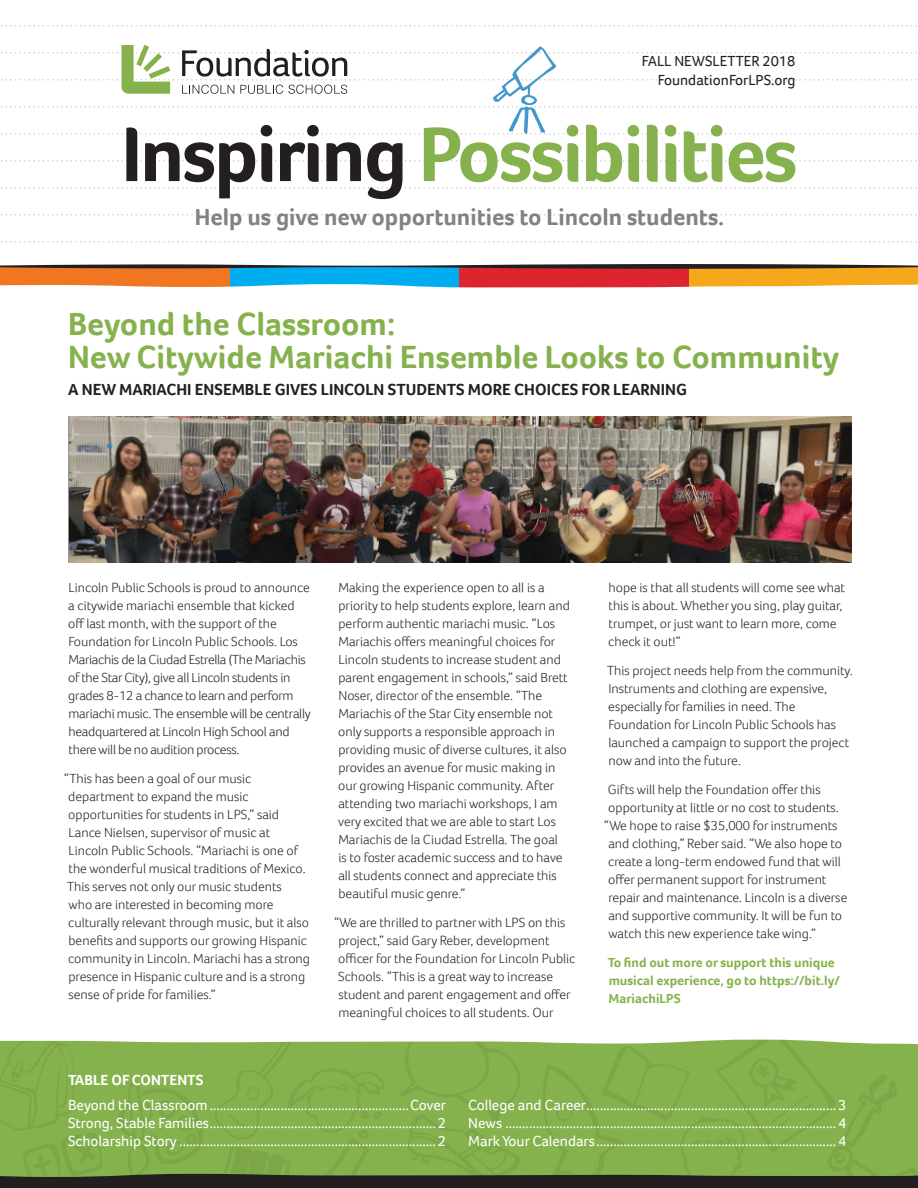
<style>
.page{position:relative;width:918px;height:1188px;background:#fff}
.page>*{position:absolute;margin:0;border:0;box-sizing:border-box;transform-origin:0 0}
.t1{font:700 79.5px "Foco";letter-spacing:-.03em;color:#86b24e}
.t2{font:700 33px/33px "Foco";color:#86b24e}
.t3{font:700 24px "Foco";color:#808285}
.t4{font:700 16.5px "Foco";color:#231f20}
.t5{font:15px/18px "Foco";color:#fff;text-align:justify}
.t6{font:15px "Foco";color:#231f20}
.t7{font:700 15px "Foco";color:#fff}
.t8{font:300 13.5px/18px "Foco";color:#231f20}
.t9{font:300 13.5px/18px "Foco";letter-spacing:-.02em;color:#231f20}
.t10{font:700 13.5px/18px "Foco";color:#86b24e}
.s1{color:#231f20}
</style>
<div class="page">
<svg style="left:1px;top:25px;width:916px;height:2px"></svg>
<svg style="left:1px;top:160px;width:916px;height:2px"></svg>
<svg style="left:1px;top:187px;width:916px;height:2px"></svg>
<svg style="left:1px;top:214px;width:916px;height:2px"></svg>
<svg style="left:1px;top:241px;width:916px;height:2px"></svg>
<svg style="left:1px;top:45px;width:916px;height:90px"></svg>
<svg style="left:0;top:264px;width:918px;height:24px;background:#a57d61"></svg>
<svg style="left:0;top:1039px;width:918px;height:149px;background:#7ea54c"></svg>
<img style="left:69px;top:416px;width:782px;height:146px">
<p class="t6" style="left:642px;top:51px;width:155px">FALL NEWSLETTER 2018</p>
<p class="t6" style="left:658px;top:70px;width:139px">FoundationForLPS.org</p>
<h1 class="t1" style="left:121px;top:102px;width:678px"><span class="s1">Inspiring</span> Possibilities</h1>
<h3 class="t3" style="left:195px;top:201px;width:531px">Help us give new opportunities to Lincoln students.</h3>
<h2 class="t2" style="left:68px;top:307px;width:773px">Beyond the Classroom:<br>New Citywide Mariachi Ensemble Looks to Community</h2>
<p class="t4" style="left:68px;top:379px;width:621px">A NEW MARIACHI ENSEMBLE GIVES LINCOLN STUDENTS MORE CHOICES FOR LEARNING</p>
<p class="t9" style="left:68px;top:579px;width:244px">Lincoln Public Schools is proud to announce a citywide mariachi ensemble that kicked off last month, with the support of the Foundation for Lincoln Public Schools. Los Mariachis de la Ciudad Estrella (The Mariachis of the Star City), give all Lincoln students in grades 8-12 a chance to learn and perform mariachi music. The ensemble will be centrally headquartered at Lincoln High School and there will be no audition process.</p>
<p class="t8" style="left:64px;top:770px;width:248px">“This has been a goal of our music department to expand the music opportunities for students in LPS,” said Lance Nielsen, supervisor of music at<br>Lincoln Public Schools. “Mariachi is one of the wonderful musical traditions of Mexico.<br>This serves not only our music students<br>who are interested in becoming more culturally relevant through music, but it also benefits and supports our growing Hispanic community in Lincoln. Mariachi has a strong presence in Hispanic culture and is a strong sense of pride for families.”</p>
<p class="t8" style="left:338px;top:579px;width:233px">Making the experience open to all is a priority to help students explore, learn and perform authentic mariachi music. “Los Mariachis offers meaningful choices for Lincoln students to increase student and parent engagement in schools,” said Brett Noser, director of the ensemble. “The Mariachis of the Star City ensemble not only supports a responsible approach in providing music of diverse cultures, it also provides an avenue for music making in our growing Hispanic community. After attending two mariachi workshops, I am very excited that we are able to start Los Mariachis de la Ciudad Estrella. The goal<br>is to foster academic success and to have all students connect and appreciate this beautiful music genre.”</p>
<p class="t8" style="left:338px;top:913px;width:239px;text-indent:-4px">“We are thrilled to partner with LPS on this project,” said Gary Reber, development officer for the Foundation for Lincoln Public Schools. “This is a great way to increase student and parent engagement and offer meaningful choices to all students. Our</p>
<p class="t8" style="left:608px;top:579px;width:238px">hope is that all students will come see what this is about. Whether you sing, play guitar, trumpet, or just want to learn more, come check it out!”</p>
<p class="t8" style="left:607px;top:661px;width:247px">This project needs help from the community.<br>Instruments and clothing are expensive, especially for families in need. The Foundation for Lincoln Public Schools has launched a campaign to support the project now and into the future.</p>
<p class="t8" style="left:608px;top:780px;width:214px">Gifts will help the Foundation offer this</p>
<p class="t8" style="left:608px;top:798px;width:232px">opportunity at little or no cost to students.</p>
<p class="t8" style="left:604px;top:816px;width:235px">“We hope to raise $35,000 for instruments</p>
<p class="t8" style="left:608px;top:834px;width:235px">and clothing,” Reber said. “We also hope to</p>
<p class="t8" style="left:608px;top:852px;width:234px">create a long-term endowed fund that will</p>
<p class="t8" style="left:608px;top:870px;width:220px">offer permanent support for instrument</p>
<p class="t8" style="left:608px;top:888px;width:240px">repair and maintenance. Lincoln is a diverse</p>
<p class="t8" style="left:608px;top:906px;width:235px">and supportive community. It will be fun to</p>
<p class="t8" style="left:608px;top:924px;width:209px">watch this new experience take wing.”</p>
<p class="t10" style="left:608px;top:953px;width:233px">To find out more or support this unique musical experience, go to https://bit.ly/<br>MariachiLPS</p>
<p class="t7" style="left:68px;top:1070px;width:137px">TABLE OF CONTENTS</p>
<p class="t5" style="left:68px;top:1096px;width:380px">Beyond the Classroom...........................................................Cover Strong, Stable Families...................................................................2<br>Scholarship Story ............................................................................2</p>
<p class="t5" style="left:468px;top:1096px;width:379px">College and Career..........................................................................3<br>News ..................................................................................................4<br>Mark Your Calendars.......................................................................4</p>
</div>
